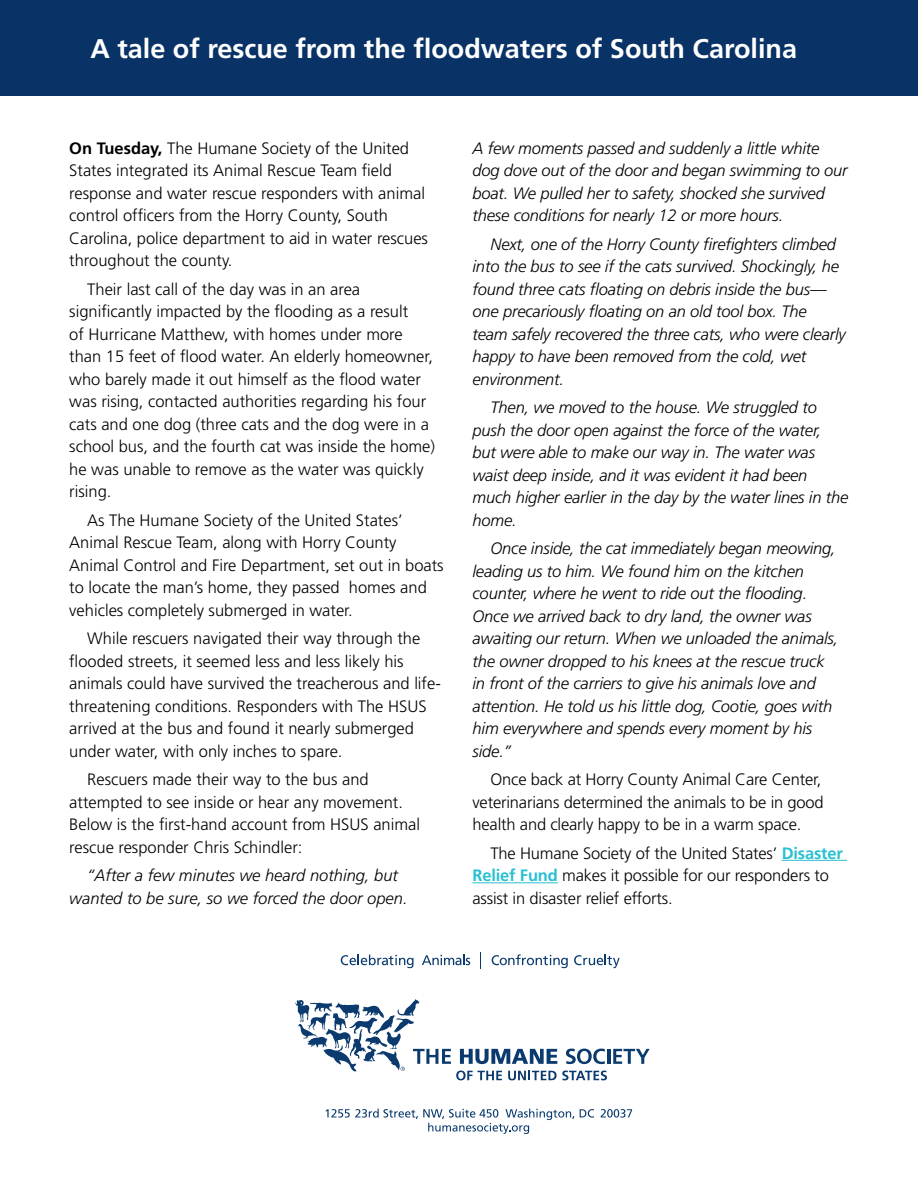
<style>
.page{position:relative;width:918px;height:1188px;background:#fff}
.page>*{position:absolute;margin:0;border:0;box-sizing:border-box;transform-origin:0 0}
.t1{font:700 27px "Frutiger";color:#fff}
.t2{font:300 16.5px/22.5px "Frutiger";color:#000}
.t3{font:italic 300 16.5px/22.5px "Frutiger";letter-spacing:-.01em;color:#000}
.s1{font-weight:700}
.s2{font-weight:700;color:#28c0d2}
</style>
<div class="page">
<div style="left:0;top:0;width:918px;height:95px;background:#093266"></div>
<hr style="left:782px;top:860px;width:65px;height:1px;background:#28c0d2">
<hr style="left:472px;top:882px;width:86px;height:1px;background:#28c0d2">
<svg style="left:341px;top:955px;width:72px;height:13px"></svg>
<svg style="left:422px;top:955px;width:48px;height:10px"></svg>
<svg style="left:480px;top:952px;width:1px;height:17px"></svg>
<svg style="left:492px;top:954px;width:76px;height:14px"></svg>
<svg style="left:574px;top:955px;width:46px;height:13px"></svg>
<hr style="left:607px;top:1049px;width:3px;height:15px;background:#0a3a6e">
<svg style="left:613px;top:1049px;width:37px;height:15px"></svg>
<svg style="left:295px;top:999px;width:312px;height:81px"></svg>
<svg style="left:326px;top:1109px;width:248px;height:25px"></svg>
<svg style="left:580px;top:1109px;width:14px;height:9px"></svg>
<svg style="left:601px;top:1109px;width:31px;height:9px"></svg>
<h1 class="t1" style="left:90px;top:33px;width:708px">A tale of rescue from the floodwaters of South Carolina</h1>
<p class="t2" style="left:69px;top:137px;width:360px"><span class="s1">On Tuesday,</span> The Humane Society of the United States integrated its Animal Rescue Team field response and water rescue responders with animal control officers from the Horry County, South Carolina, police department to aid in water rescues throughout the county.</p>
<p class="t2" style="left:69px;top:278px;width:367px;text-indent:18px">Their last call of the day was in an area significantly impacted by the flooding as a result<br>of Hurricane Matthew, with homes under more than 15 feet of flood water. An elderly homeowner, who barely made it out himself as the flood water was rising, contacted authorities regarding his four cats and one dog (three cats and the dog were in a school bus, and the fourth cat was inside the home) he was unable to remove as the water was quickly rising.</p>
<p class="t2" style="left:69px;top:509px;width:376px;text-indent:18px">As The Humane Society of the United States’ Animal Rescue Team, along with Horry County Animal Control and Fire Department, set out in boats to locate the man’s home, they passed homes and vehicles completely submerged in water.</p>
<p class="t2" style="left:69px;top:627px;width:373px;text-indent:18px">While rescuers navigated their way through the flooded streets, it seemed less and less likely his animals could have survived the treacherous and life&shy;threatening conditions. Responders with The HSUS arrived at the bus and found it nearly submerged under water, with only inches to spare.</p>
<p class="t2" style="left:69px;top:768px;width:352px;text-indent:18px">Rescuers made their way to the bus and attempted to see inside or hear any movement.<br>Below is the first-hand account from HSUS animal rescue responder Chris Schindler:</p>
<p class="t3" style="left:69px;top:864px;width:340px;text-align:center">“After a few minutes we heard nothing, but wanted to be sure, so we forced the door open.</p>
<p class="t3" style="left:472px;top:137px;width:377px">A few moments passed and suddenly a little white dog dove out of the door and began swimming to our boat. We pulled her to safety, shocked she survived these conditions for nearly 12 or more hours.</p>
<p class="t3" style="left:472px;top:233px;width:375px;text-indent:18px">Next, one of the Horry County firefighters climbed into the bus to see if the cats survived. Shockingly, he found three cats floating on debris inside the bus— one precariously floating on an old tool box. The team safely recovered the three cats, who were clearly happy to have been removed from the cold, wet environment.</p>
<p class="t3" style="left:472px;top:396px;width:377px;text-indent:18px">Then, we moved to the house. We struggled to push the door open against the force of the water, but were able to make our way in. The water was waist deep inside, and it was evident it had been much higher earlier in the day by the water lines in the home.</p>
<p class="t3" style="left:472px;top:537px;width:368px;text-indent:18px">Once inside, the cat immediately began meowing, leading us to him. We found him on the kitchen counter, where he went to ride out the flooding.<br>Once we arrived back to dry land, the owner was awaiting our return. When we unloaded the animals, the owner dropped to his knees at the rescue truck in front of the carriers to give his animals love and attention. He told us his little dog, Cootie, goes with him everywhere and spends every moment by his side.”</p>
<p class="t2" style="left:472px;top:768px;width:353px;text-indent:18px">Once back at Horry County Animal Care Center, veterinarians determined the animals to be in good health and clearly happy to be in a warm space.</p>
<p class="t2" style="left:472px;top:842px;width:372px;text-indent:18px">The Humane Society of the United States’ <span class="s2">Disaster<br>Relief Fund</span> makes it possible for our responders to assist in disaster relief efforts.</p>
</div>
